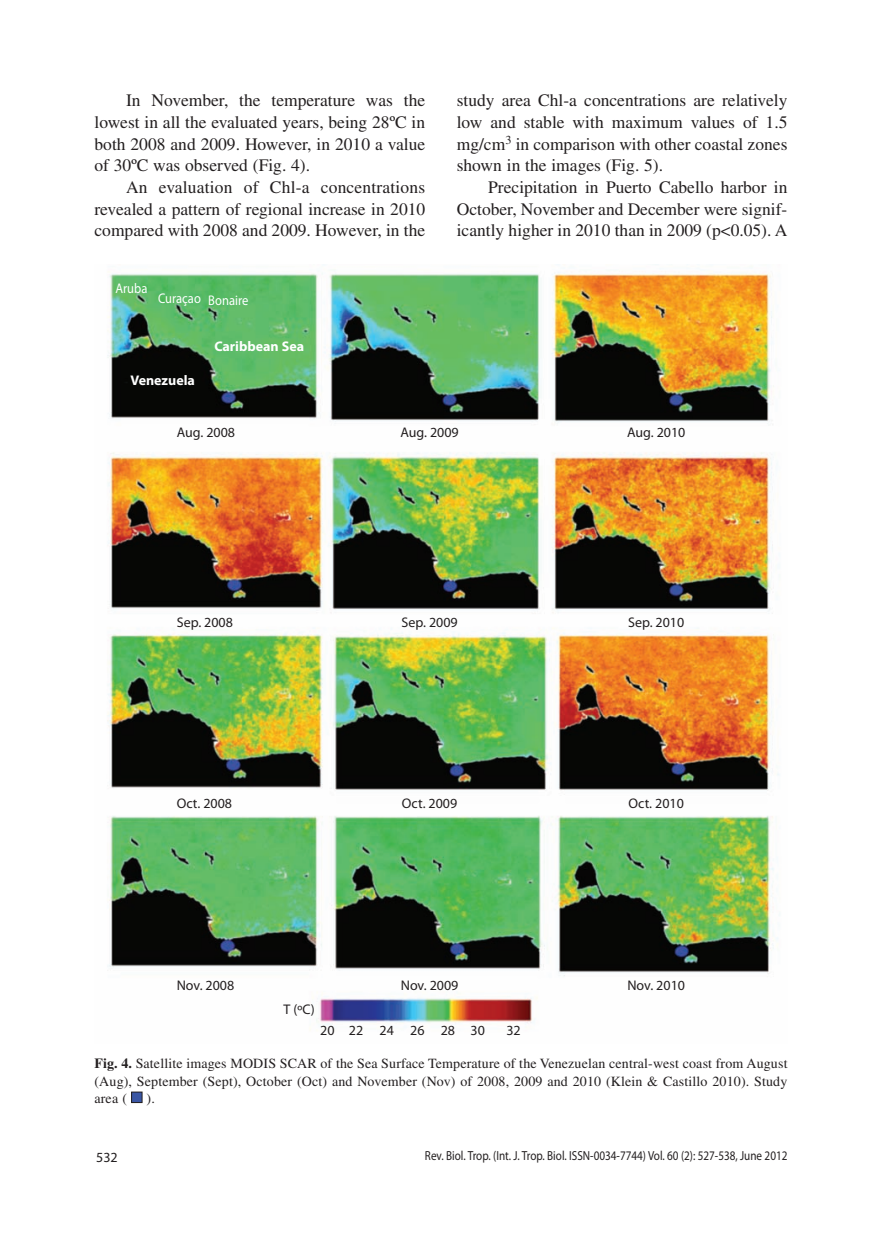
<style>
.page{position:relative;width:882px;height:1260px;background:#fff}
.page>*{position:absolute;margin:0;border:0;box-sizing:border-box;transform-origin:0 0}
.t1{font:17.5px/21.7px "Times LT Std";color:#231f20;text-align:justify}
.t2{font:14px/17.5px "Times LT Std";letter-spacing:.01em;color:#231f20;text-align:justify}
.t3{font:14px "Myriad Pro";color:#231f20}
.t4{font:700 14px "Myriad Pro";color:#fff}
.t5{font:14px "Myriad Pro";color:#fff;scale:.9 1}
.t6{font:13.12px "Myriad Pro";color:#231f20;scale:.85 1}
.s1{font-weight:700}
</style>
<div class="page">
<img style="left:107px;top:271px;width:672px;height:754px">
<div style="left:132px;top:1092px;width:10px;height:11px;background:#3a56a4"></div>
<div style="left:131px;top:1092px;width:12px;height:11px;border:1px solid #231f20"></div>
<p class="t1" style="left:94px;top:90px;width:332px;text-indent:32px">In November, the temperature was the lowest in all the evaluated years, being 28ºC in both 2008 and 2009. However, in 2010 a value of 30ºC was observed (Fig. 4).</p>
<p class="t1" style="left:94px;top:176px;width:332px;text-indent:32px">An evaluation of Chl-a concentrations revealed a pattern of regional increase in 2010 compared with 2008 and 2009. However, in the</p>
<p class="t5" style="left:116px;top:279px;width:37px">Aruba</p>
<p class="t5" style="left:158px;top:291px;width:102px">Curaçao Bonaire</p>
<p class="t4" style="left:214px;top:337px;width:91px">Caribbean Sea</p>
<p class="t4" style="left:130px;top:372px;width:66px">Venezuela</p>
<p class="t1" style="left:457px;top:90px;width:332px">study area Chl-a concentrations are relatively low and stable with maximum values of 1.5 mg/cm<sup>3</sup> in comparison with other coastal zones shown in the images (Fig. 5).</p>
<p class="t1" style="left:457px;top:176px;width:332px;text-indent:32px">Precipitation in Puerto Cabello harbor in October, November and December were signif&shy;icantly higher in 2010 than in 2009 (p&lt;0.05). A</p>
<p class="t3" style="left:177px;top:424px;width:60px">Aug. 2008</p>
<p class="t3" style="left:400px;top:424px;width:60px">Aug. 2009</p>
<p class="t3" style="left:627px;top:424px;width:60px">Aug. 2010</p>
<p class="t3" style="left:177px;top:614px;width:58px">Sep. 2008</p>
<p class="t3" style="left:402px;top:614px;width:58px">Sep. 2009</p>
<p class="t3" style="left:628px;top:614px;width:58px">Sep. 2010</p>
<p class="t3" style="left:177px;top:795px;width:57px">Oct. 2008</p>
<p class="t3" style="left:402px;top:795px;width:57px">Oct. 2009</p>
<p class="t3" style="left:629px;top:795px;width:57px">Oct. 2010</p>
<p class="t3" style="left:177px;top:977px;width:59px">Nov. 2008</p>
<p class="t3" style="left:401px;top:977px;width:59px">Nov. 2009</p>
<p class="t3" style="left:627px;top:977px;width:59px">Nov. 2010</p>
<p class="t3" style="left:283px;top:1000px;width:33px">T (ºC)</p>
<p class="t3" style="left:320px;top:1021px;width:166px">20 22 24 26 28 30</p>
<p class="t3" style="left:506px;top:1021px;width:16px">32</p>
<p class="t2" style="left:94px;top:1054px;width:695px"><span class="s1">Fig. 4.</span> Satellite images MODIS SCAR of the Sea Surface Temperature of the Venezuelan central-west coast from August (Aug), September (Sept), October (Oct) and November (Nov) of 2008, 2009 and 2010 (Klein &amp; Castillo 2010). Study area (</p>
<p class="t2" style="left:147px;top:1089px;width:10px">).</p>
<p class="t3" style="left:96px;top:1149px;width:23px">532</p>
<p class="t6" style="left:425px;top:1147px;width:428px">Rev. Biol. Trop. (Int. J. Trop. Biol. ISSN-0034-7744) Vol. 60 (2): 527-538, June 2012</p>
</div>
